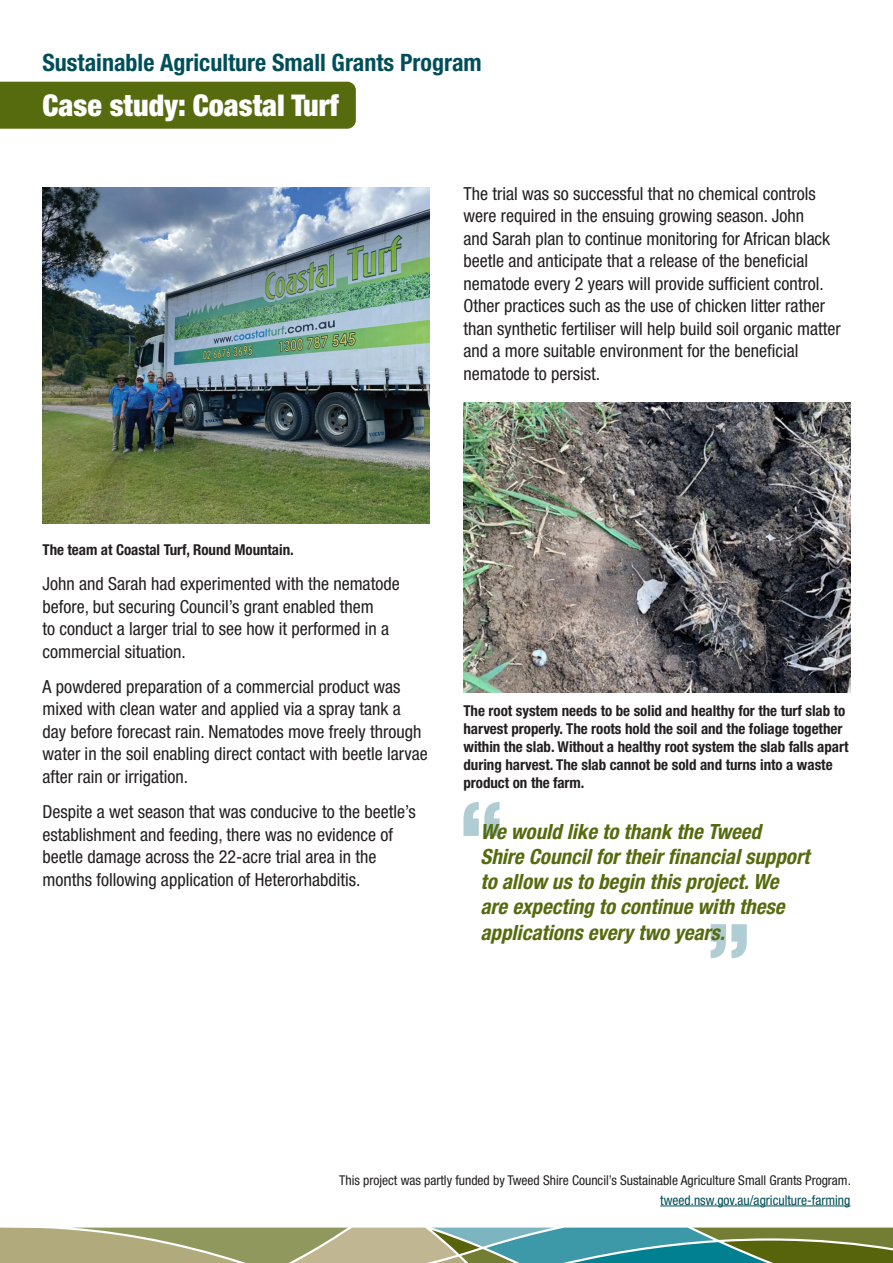
<style>
.page{position:relative;width:893px;height:1263px;background:#fff}
.page>*{position:absolute;margin:0;border:0;box-sizing:border-box;transform-origin:0 0}
.t2{font:900 condensed 30px "Helvetica Neue LT Std";color:#fff}
.t1{font:700 condensed 24px "Helvetica Neue LT Std";color:#004e59}
.pull{font:italic 700 condensed 21px/25.2px "Helvetica Neue LT Std";color:#556b0e}
.body{font:condensed 18px/22.5px "Helvetica Neue LT Std";color:#231f20}
.None-2{font:700 condensed 15px/18px "Helvetica Neue LT Std";letter-spacing:-.005em;color:#231f20}
.None-3{font:condensed 13.5px "Helvetica Neue LT Std";color:#231f20}
.t3{font:condensed 13.5px "Helvetica Neue LT Std";color:#004e59}
</style>
<div class="page">
<svg style="left:711px;top:924px;width:36px;height:34px"></svg>
<svg style="left:463px;top:802px;width:37px;height:34px"></svg>
<hr style="left:660px;top:1205px;width:190px;height:1px;background:#004e59">
<svg style="left:0;top:1227px;width:893px;height:36px;background:#859f7d"></svg>
<div style="left:0;top:82px;width:356px;height:47px;background:#556b0e"></div>
<img style="left:43px;top:187px;width:386px;height:337px">
<img style="left:463px;top:402px;width:387px;height:291px">
<p class="t1" style="left:43px;top:48px;width:441px">Sustainable Agriculture Small Grants Program</p>
<p class="t2" style="left:43px;top:87px;width:298px">Case study: Coastal Turf</p>
<p class="body" style="left:463px;top:182px;width:379px">The trial was so successful that no chemical controls were required in the ensuing growing season. John<br>and Sarah plan to continue monitoring for African black beetle and anticipate that a release of the beneficial nematode every 2 years will provide sufficient control.<br>Other practices such as the use of chicken litter rather than synthetic fertiliser will help build soil organic matter and a more suitable environment for the beneficial nematode to persist.</p>
<p class="None-2" style="left:43px;top:540px;width:253px">The team at Coastal Turf, Round Mountain.</p>
<p class="body" style="left:43px;top:572px;width:359px">John and Sarah had experimented with the nematode before, but securing Council’s grant enabled them<br>to conduct a larger trial to see how it performed in a commercial situation.</p>
<p class="body" style="left:43px;top:675px;width:387px">A powdered preparation of a commercial product was mixed with clean water and applied via a spray tank a day before forecast rain. Nematodes move freely through water in the soil enabling direct contact with beetle larvae after rain or irrigation.</p>
<p class="body" style="left:43px;top:800px;width:375px">Despite a wet season that was conducive to the beetle’s establishment and feeding, there was no evidence of beetle damage across the 22-acre trial area in the months following application of Heterorhabditis.</p>
<p class="None-2" style="left:463px;top:701px;width:386px">The root system needs to be solid and healthy for the turf slab to harvest properly. The roots hold the soil and the foliage together within the slab. Without a healthy root system the slab falls apart during harvest. The slab cannot be sold and turns into a waste product on the farm.</p>
<p class="pull" style="left:480px;top:819px;width:330px">We would like to thank the Tweed Shire Council for their financial support to allow us to begin this project. We are expecting to continue with these applications every two years.</p>
<p class="None-3" style="left:339px;top:1172px;width:513px">This project was partly funded by Tweed Shire Council’s Sustainable Agriculture Small Grants Program.</p>
<p class="t3" style="left:660px;top:1192px;width:192px">tweed.nsw.gov.au/agriculture-farming</p>
</div>
